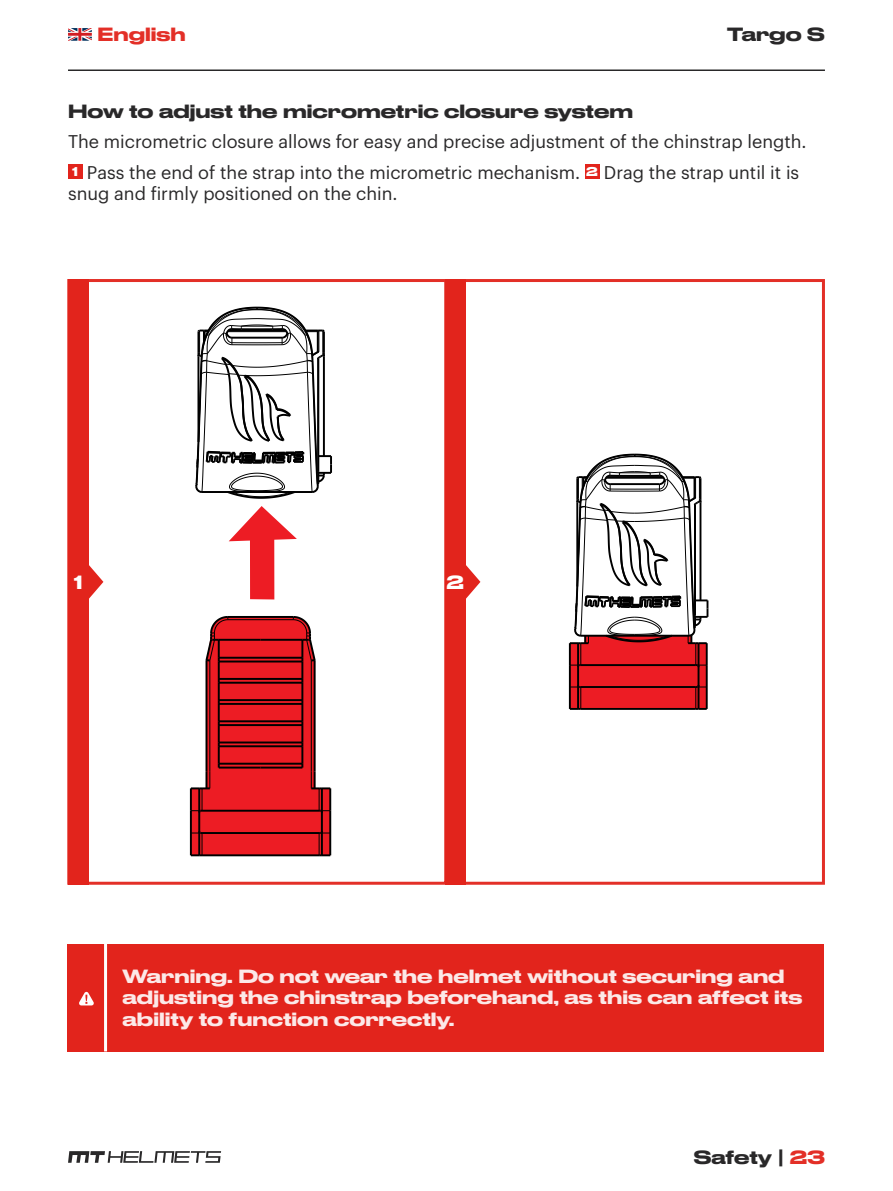
<style>
.page{position:relative;width:893px;height:1191px;background:#fff}
.page>*{position:absolute;margin:0;border:0;box-sizing:border-box;transform-origin:0 0}
.t1{font:18px/30px "Graphik";color:#292829}
.t2{font:500 expanded 18px/21.6px "Druk";color:#fce9e8}
.t3{font:500 expanded 18px "Druk";color:#292829}
.t4{font:500 expanded 18px "Druk";color:#e32f27}
.t5{font:500 expanded 18px "Druk";color:#fff}
.s1{font-family:"Druk";font-weight:500;font-stretch:expanded;font-size:12px;color:#fff}
.s2{color:#e32f27}
</style>
<div class="page">
<svg style="left:68px;top:1151px;width:153px;height:11px"></svg>
<svg style="left:68px;top:28px;width:24px;height:13px"></svg>
<hr style="left:68px;top:69px;width:757px;height:2px;background:#292829">
<div style="left:68px;top:164px;width:14px;height:15px;background:#e2241c"></div>
<div style="left:585px;top:164px;width:14px;height:15px;background:#e2241c"></div>
<div style="left:250px;top:533px;width:24px;height:66px;background:#ed1c24"></div>
<svg style="left:195px;top:306px;width:137px;height:244px"></svg>
<hr style="left:190px;top:833px;width:2px;height:22px;background:#000">
<hr style="left:190px;top:810px;width:2px;height:23px;background:#000">
<hr style="left:190px;top:788px;width:2px;height:22px;background:#000">
<hr style="left:329px;top:833px;width:2px;height:22px;background:#000">
<hr style="left:329px;top:810px;width:2px;height:23px;background:#000">
<hr style="left:329px;top:788px;width:2px;height:22px;background:#000">
<svg style="left:191px;top:616px;width:139px;height:240px"></svg>
<div style="left:67px;top:279px;width:380px;height:605px;border:3px solid #e32f27"></div>
<hr style="left:569px;top:687px;width:2px;height:22px;background:#000">
<hr style="left:569px;top:665px;width:2px;height:22px;background:#000">
<hr style="left:569px;top:643px;width:2px;height:22px;background:#000">
<svg style="left:570px;top:453px;width:138px;height:257px"></svg>
<div style="left:445px;top:279px;width:380px;height:605px;border:3px solid #e32f27"></div>
<div style="left:68px;top:279px;width:20px;height:605px;background:#e2241c"></div>
<div style="left:445px;top:279px;width:20px;height:605px;background:#e2241c"></div>
<svg style="left:88px;top:564px;width:15px;height:35px"></svg>
<svg style="left:465px;top:564px;width:15px;height:35px"></svg>
<div style="left:67px;top:943px;width:39px;height:108px;background:#e2241c"></div>
<svg style="left:79px;top:991px;width:15px;height:14px"></svg>
<div style="left:106px;top:943px;width:718px;height:108px;background:#e2241c"></div>
<hr style="left:104px;top:943px;width:3px;height:108px;background:#fff">
<p class="t4" style="left:97px;top:19px;width:90px">English</p>
<p class="t3" style="left:727px;top:19px;width:100px">Targo S</p>
<p class="t3" style="left:68px;top:97px;width:566px">How to adjust the micrometric closure system</p>
<p class="t1" style="left:68px;top:125px;width:740px">The micrometric closure allows for easy and precise adjustment of the chinstrap length.<br><span class="s1">1</span> Pass the end of the strap into the micrometric mechanism. <span class="s1">2</span> Drag the strap until it is</p>
<p class="t1" style="left:68px;top:177px;width:331px">snug and firmly positioned on the chin.</p>
<p class="t5" style="left:74px;top:567px;width:10px">1</p>
<p class="t5" style="left:446px;top:567px;width:19px">2</p>
<p class="t2" style="left:123px;top:963px;width:681px">Warning. Do not wear the helmet without securing and adjusting the chinstrap beforehand, as this can affect its ability to function correctly.</p>
<p class="t3" style="left:694px;top:1142px;width:133px">Safety | <span class="s2">23</span></p>
</div>
